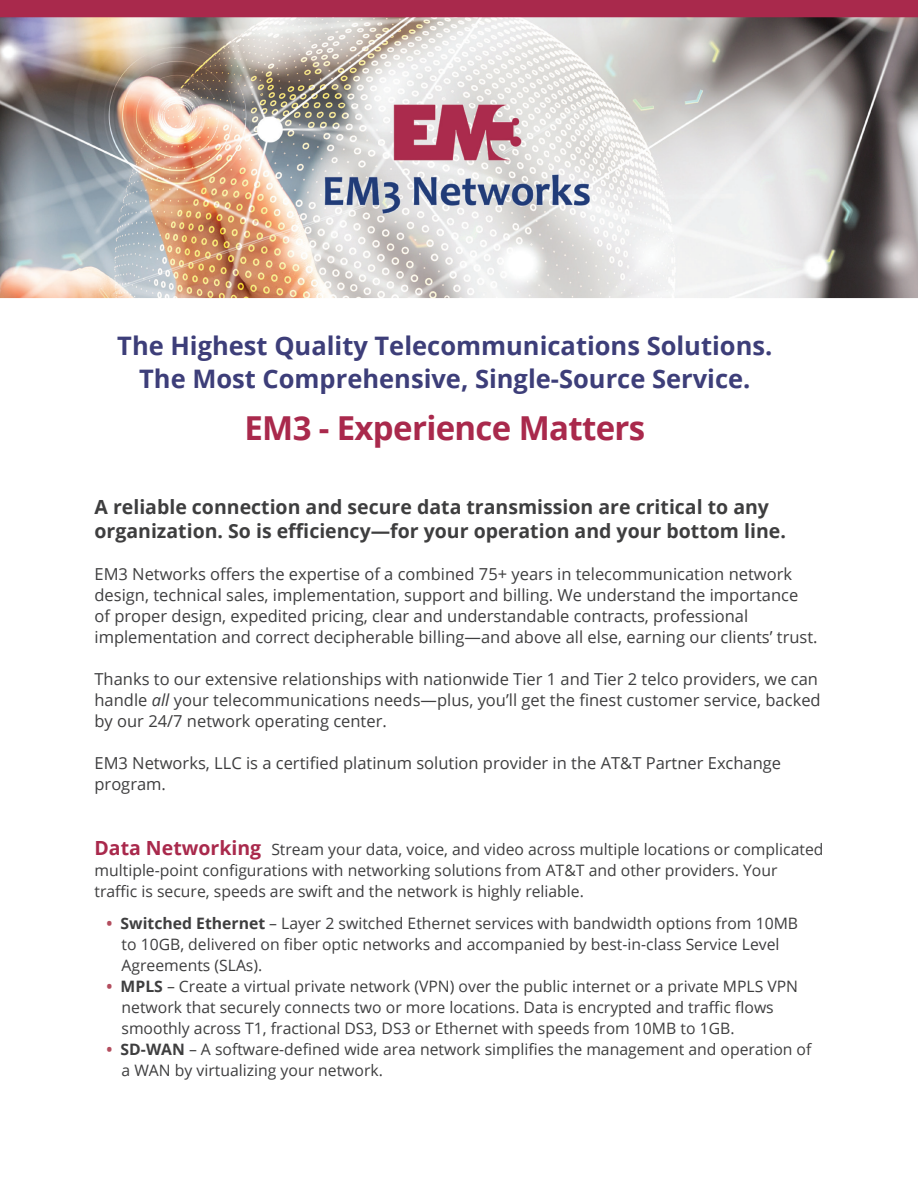
<style>
.page{position:relative;width:918px;height:1188px;background:#fff}
.page>*{position:absolute;margin:0;border:0;box-sizing:border-box;transform-origin:0 0}
.t1{font:700 33px "Open Sans";letter-spacing:-.02em;color:#a9294c}
.t2{font:700 25.5px/33px "Open Sans";color:#3d3e79;text-align:center}
.t3{font:700 19.5px/24px "Open Sans";color:#3e3e3f}
.t4{font:16.5px/21px "Open Sans";color:#3e3e3f}
.t5{font:15.75px/21px "Open Sans";color:#3e3e3f}
.s1{font-style:italic}
.s2{font-weight:700;font-size:19.5px;color:#a9294c}
.s3{font-weight:700;color:#b34d5e}
.s4{font-weight:700}
</style>
<div class="page">
<img style="left:0;top:17px;width:918px;height:281px">
<img style="left:322px;top:104px;width:273px;height:112px">
<div style="left:0;top:0;width:918px;height:17px;background:#a9294c"></div>
<h2 class="t2" style="left:117px;top:328px;width:657px">The Highest Quality Telecommunications Solutions.<br>The Most Comprehensive, Single-Source Service.</h2>
<h1 class="t1" style="left:244px;top:405px;width:402px">EM3 - Experience Matters</h1>
<p class="t3" style="left:94px;top:495px;width:693px">A reliable connection and secure data transmission are critical to any organization. So is efficiency—for your operation and your bottom line.</p>
<p class="t4" style="left:94px;top:564px;width:725px">EM3 Networks offers the expertise of a combined 75+ years in telecommunication network design, technical sales, implementation, support and billing. We understand the importance of proper design, expedited pricing, clear and understandable contracts, professional implementation and correct decipherable billing—and above all else, earning our clients’ trust.</p>
<p class="t4" style="left:94px;top:669px;width:728px">Thanks to our extensive relationships with nationwide Tier 1 and Tier 2 telco providers, we can handle <span class="s1">all</span> your telecommunications needs—plus, you’ll get the finest customer service, backed by our 24/7 network operating center.</p>
<p class="t4" style="left:94px;top:753px;width:688px">EM3 Networks, LLC is a certified platinum solution provider in the AT&amp;T Partner Exchange program.</p>
<p class="t5" style="left:94px;top:838px;width:731px"><span class="s2">Data Networking</span> Stream your data, voice, and video across multiple locations or complicated multiple-point configurations with networking solutions from AT&amp;T and other providers. Your traffic is secure, speeds are swift and the network is highly reliable.</p>
<p class="t5" style="left:122px;top:912px;width:678px;text-indent:-15px"><span class="s3">•</span> <span class="s4">Switched Ethernet</span> – Layer 2 switched Ethernet services with bandwidth options from 10MB to 10GB, delivered on fiber optic networks and accompanied by best-in-class Service Level<br>Agreements (SLAs).</p>
<p class="t5" style="left:122px;top:975px;width:678px;text-indent:-15px"><span class="s3">•</span> <span class="s4">MPLS</span> – Create a virtual private network (VPN) over the public internet or a private MPLS VPN network that securely connects two or more locations. Data is encrypted and traffic flows smoothly across T1, fractional DS3, DS3 or Ethernet with speeds from 10MB to 1GB.</p>
<p class="t5" style="left:122px;top:1038px;width:691px;text-indent:-15px"><span class="s3">•</span> <span class="s4">SD-WAN</span> – A software-defined wide area network simplifies the management and operation of a WAN by virtualizing your network.</p>
</div>
